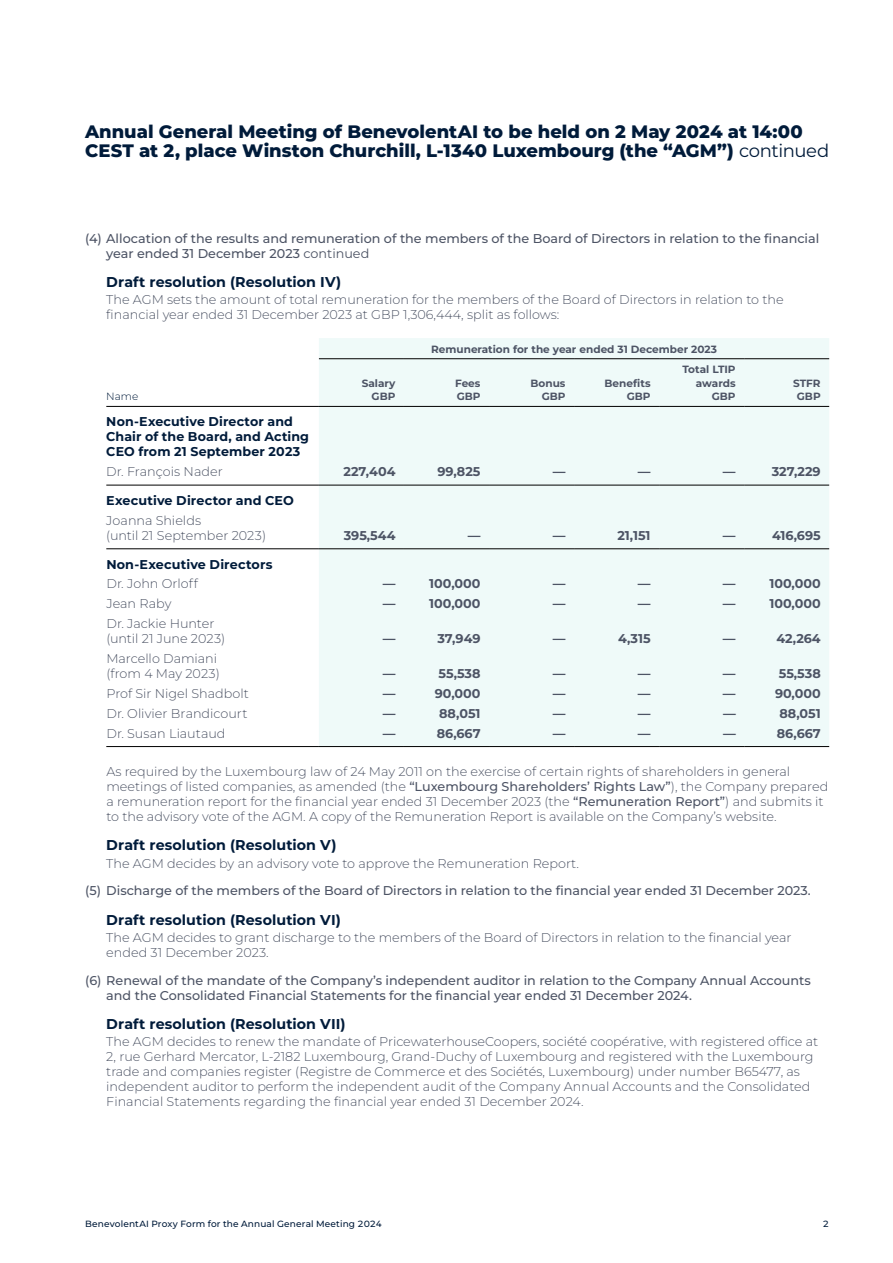
<style>
.page{position:relative;width:893px;height:1263px;background:#fff}
.page>*{position:absolute;margin:0;border:0;box-sizing:border-box;transform-origin:0 0}
.t1{font:800 18px/19.5px "Montserrat";color:#001b3a}
.t2{font:700 14.25px "Montserrat";letter-spacing:.005em;color:#001b3a}
.t3{font:300 12.75px/15px "Montserrat";color:#4d5465}
.t4{font:500 12.75px/15px "Montserrat";color:#4d5465}
.t5{font:700 12.75px "Montserrat";color:#4d5465}
.t6{font:700 12.75px/15px "Montserrat";letter-spacing:.01em;color:#001b3a}
.t7{font:700 10.5px/13.5px "Montserrat";color:#4d5465;text-align:right}
.t8{font:300 10.5px "Montserrat";color:#001b3a}
.t9{font:500 9px "Montserrat";letter-spacing:.015em;color:#001b3a}
.s1{font-weight:400}
.s2{font-weight:500}
</style>
<div class="page">
<div style="left:319px;top:338px;width:510px;height:408px;background:#effaf9"></div>
<hr style="left:106px;top:485px;width:213px;height:1px;background:#000">
<hr style="left:319px;top:485px;width:85px;height:1px;background:#000">
<hr style="left:404px;top:485px;width:85px;height:1px;background:#000">
<hr style="left:489px;top:485px;width:85px;height:1px;background:#000">
<hr style="left:574px;top:485px;width:85px;height:1px;background:#000">
<hr style="left:659px;top:485px;width:85px;height:1px;background:#000">
<hr style="left:744px;top:485px;width:85px;height:1px;background:#000">
<hr style="left:106px;top:548px;width:213px;height:1px;background:#000">
<hr style="left:319px;top:548px;width:85px;height:1px;background:#000">
<hr style="left:404px;top:548px;width:85px;height:1px;background:#000">
<hr style="left:489px;top:548px;width:85px;height:1px;background:#000">
<hr style="left:574px;top:548px;width:85px;height:1px;background:#000">
<hr style="left:659px;top:548px;width:85px;height:1px;background:#000">
<hr style="left:744px;top:548px;width:85px;height:1px;background:#000">
<hr style="left:106px;top:746px;width:213px;height:1px;background:#000">
<hr style="left:319px;top:746px;width:85px;height:1px;background:#000">
<hr style="left:404px;top:746px;width:85px;height:1px;background:#000">
<hr style="left:489px;top:746px;width:85px;height:1px;background:#000">
<hr style="left:574px;top:746px;width:85px;height:1px;background:#000">
<hr style="left:659px;top:746px;width:85px;height:1px;background:#000">
<hr style="left:744px;top:746px;width:85px;height:1px;background:#000">
<hr style="left:106px;top:406px;width:213px;height:1px;background:#000">
<hr style="left:319px;top:406px;width:85px;height:1px;background:#000">
<hr style="left:404px;top:406px;width:85px;height:1px;background:#000">
<hr style="left:489px;top:406px;width:85px;height:1px;background:#000">
<hr style="left:574px;top:406px;width:85px;height:1px;background:#000">
<hr style="left:659px;top:406px;width:85px;height:1px;background:#000">
<hr style="left:744px;top:406px;width:85px;height:1px;background:#000">
<hr style="left:319px;top:358px;width:85px;height:1px;background:#000">
<hr style="left:404px;top:358px;width:85px;height:1px;background:#000">
<hr style="left:489px;top:358px;width:85px;height:1px;background:#000">
<hr style="left:574px;top:358px;width:85px;height:1px;background:#000">
<hr style="left:659px;top:358px;width:85px;height:1px;background:#000">
<hr style="left:744px;top:358px;width:85px;height:1px;background:#000">
<h1 class="t1" style="left:85px;top:121px;width:746px">Annual General Meeting of BenevolentAI to be held on 2 May 2024 at 14:00<br>CEST at 2, place Winston Churchill, L-1340 Luxembourg (the “AGM”) <span class="s1">continued</span></h1>
<p class="t4" style="left:106px;top:230px;width:714px;text-indent:-21px">(4) Allocation of the results and remuneration of the members of the Board of Directors in relation to the financial year ended 31 December 2023 <span class="s1">continued</span></p>
<p class="t2" style="left:106px;top:272px;width:237px">Draft resolution (Resolution IV)</p>
<p class="t3" style="left:106px;top:292px;width:679px">The AGM sets the amount of total remuneration for the members of the Board of Directors in relation to the financial year ended 31 December 2023 at GBP 1,306,444, split as follows:</p>
<p class="t7" style="left:431px;top:342px;width:287px">Remuneration for the year ended 31 December 2023</p>
<p class="t8" style="left:106px;top:390px;width:34px">Name</p>
<p class="t7" style="left:682px;top:362px;width:55px">Total LTIP awards<br>GBP</p>
<p class="t7" style="left:362px;top:376px;width:35px">Salary<br>GBP</p>
<p class="t7" style="left:455px;top:376px;width:27px;text-align:left">Fees<br>GBP</p>
<p class="t7" style="left:531px;top:376px;width:36px">Bonus<br>GBP</p>
<p class="t7" style="left:605px;top:376px;width:48px">Benefits<br>GBP</p>
<p class="t7" style="left:793px;top:376px;width:29px;text-align:center">STFR<br>GBP</p>
<p class="t6" style="left:106px;top:414px;width:204px">Non-Executive Director and<br>Chair of the Board, and Acting<br>CEO from 21 September 2023</p>
<p class="t3" style="left:106px;top:464px;width:118px">Dr. François Nader</p>
<p class="t5" style="left:344px;top:462px;width:53px">227,404</p>
<p class="t5" style="left:437px;top:462px;width:45px">99,825</p>
<p class="t5" style="left:553px;top:462px;width:14px">—</p>
<p class="t5" style="left:638px;top:462px;width:14px">—</p>
<p class="t5" style="left:723px;top:462px;width:14px">—</p>
<p class="t5" style="left:772px;top:462px;width:50px">327,229</p>
<p class="t6" style="left:106px;top:492px;width:189px">Executive Director and CEO</p>
<p class="t3" style="left:106px;top:512px;width:161px">Joanna Shields<br>(until 21 September 2023)</p>
<p class="t5" style="left:344px;top:526px;width:53px">395,544</p>
<p class="t5" style="left:468px;top:526px;width:14px">—</p>
<p class="t5" style="left:553px;top:526px;width:14px">—</p>
<p class="t5" style="left:617px;top:526px;width:35px">21,151</p>
<p class="t5" style="left:723px;top:526px;width:14px">—</p>
<p class="t5" style="left:772px;top:526px;width:50px">416,695</p>
<p class="t6" style="left:106px;top:556px;width:168px">Non-Executive Directors</p>
<p class="t3" style="left:106px;top:576px;width:93px">Dr. John Orloff</p>
<p class="t5" style="left:383px;top:575px;width:14px">—</p>
<p class="t5" style="left:429px;top:575px;width:53px">100,000</p>
<p class="t5" style="left:553px;top:575px;width:14px">—</p>
<p class="t5" style="left:638px;top:575px;width:14px">—</p>
<p class="t5" style="left:723px;top:575px;width:14px">—</p>
<p class="t5" style="left:769px;top:575px;width:53px">100,000</p>
<p class="t3" style="left:106px;top:596px;width:67px">Jean Raby</p>
<p class="t5" style="left:383px;top:595px;width:14px">—</p>
<p class="t5" style="left:429px;top:595px;width:53px">100,000</p>
<p class="t5" style="left:553px;top:595px;width:14px">—</p>
<p class="t5" style="left:638px;top:595px;width:14px">—</p>
<p class="t5" style="left:723px;top:595px;width:14px">—</p>
<p class="t5" style="left:769px;top:595px;width:53px">100,000</p>
<p class="t3" style="left:106px;top:616px;width:120px">Dr. Jackie Hunter (until 21 June 2023)</p>
<p class="t5" style="left:383px;top:629px;width:14px">—</p>
<p class="t5" style="left:437px;top:629px;width:45px">37,949</p>
<p class="t5" style="left:553px;top:629px;width:14px">—</p>
<p class="t5" style="left:618px;top:629px;width:34px">4,315</p>
<p class="t5" style="left:723px;top:629px;width:14px">—</p>
<p class="t5" style="left:776px;top:629px;width:46px">42,264</p>
<p class="t3" style="left:106px;top:650px;width:115px">Marcello Damiani (from 4 May 2023)</p>
<p class="t5" style="left:383px;top:664px;width:14px">—</p>
<p class="t5" style="left:439px;top:664px;width:43px">55,538</p>
<p class="t5" style="left:553px;top:664px;width:14px">—</p>
<p class="t5" style="left:638px;top:664px;width:14px">—</p>
<p class="t5" style="left:723px;top:664px;width:14px">—</p>
<p class="t5" style="left:779px;top:664px;width:43px">55,538</p>
<p class="t3" style="left:106px;top:685px;width:144px">Prof Sir Nigel Shadbolt</p>
<p class="t5" style="left:383px;top:684px;width:14px">—</p>
<p class="t5" style="left:435px;top:684px;width:47px">90,000</p>
<p class="t5" style="left:553px;top:684px;width:14px">—</p>
<p class="t5" style="left:638px;top:684px;width:14px">—</p>
<p class="t5" style="left:723px;top:684px;width:14px">—</p>
<p class="t5" style="left:775px;top:684px;width:47px">90,000</p>
<p class="t3" style="left:106px;top:705px;width:143px">Dr. Olivier Brandicourt</p>
<p class="t5" style="left:383px;top:704px;width:14px">—</p>
<p class="t5" style="left:439px;top:704px;width:43px">88,051</p>
<p class="t5" style="left:553px;top:704px;width:14px">—</p>
<p class="t5" style="left:638px;top:704px;width:14px">—</p>
<p class="t5" style="left:723px;top:704px;width:14px">—</p>
<p class="t5" style="left:779px;top:704px;width:43px">88,051</p>
<p class="t3" style="left:106px;top:725px;width:121px">Dr. Susan Liautaud</p>
<p class="t5" style="left:383px;top:724px;width:14px">—</p>
<p class="t5" style="left:437px;top:724px;width:45px">86,667</p>
<p class="t5" style="left:553px;top:724px;width:14px">—</p>
<p class="t5" style="left:638px;top:724px;width:14px">—</p>
<p class="t5" style="left:723px;top:724px;width:14px">—</p>
<p class="t5" style="left:777px;top:724px;width:45px">86,667</p>
<p class="t3" style="left:106px;top:764px;width:723px">As required by the Luxembourg law of 24 May 2011 on the exercise of certain rights of shareholders in general meetings of listed companies, as amended (the <span class="s2">“Luxembourg Shareholders’ Rights Law”</span>), the Company prepared a remuneration report for the financial year ended 31 December 2023 (the <span class="s2">“Remuneration Report”</span>) and submits it to the advisory vote of the AGM. A copy of the Remuneration Report is available on the Company’s website.</p>
<p class="t2" style="left:106px;top:835px;width:232px">Draft resolution (Resolution V)</p>
<p class="t3" style="left:106px;top:855px;width:474px">The AGM decides by an advisory vote to approve the Remuneration Report.</p>
<p class="t4" style="left:85px;top:883px;width:727px">(5) Discharge of the members of the Board of Directors in relation to the financial year ended 31 December 2023.</p>
<p class="t2" style="left:106px;top:909px;width:236px">Draft resolution (Resolution VI)</p>
<p class="t3" style="left:106px;top:929px;width:687px">The AGM decides to grant discharge to the members of the Board of Directors in relation to the financial year ended 31 December 2023.</p>
<p class="t4" style="left:106px;top:972px;width:706px;text-indent:-21px">(6) Renewal of the mandate of the Company’s independent auditor in relation to the Company Annual Accounts and the Consolidated Financial Statements for the financial year ended 31 December 2024.</p>
<p class="t2" style="left:106px;top:1014px;width:241px">Draft resolution (Resolution VII)</p>
<p class="t3" style="left:106px;top:1034px;width:713px">The AGM decides to renew the mandate of PricewaterhouseCoopers, société coopérative, with registered office at 2, rue Gerhard Mercator, L-2182 Luxembourg, Grand-Duchy of Luxembourg and registered with the Luxembourg trade and companies register (Registre de Commerce et des Sociétés, Luxembourg) under number B65477, as independent auditor to perform the independent audit of the Company Annual Accounts and the Consolidated Financial Statements regarding the financial year ended 31 December 2024.</p>
<p class="t9" style="left:85px;top:1217px;width:299px">BenevolentAI Proxy Form for the Annual General Meeting 2024</p>
<p class="t9" style="left:823px;top:1217px;width:8px">2</p>
</div>
